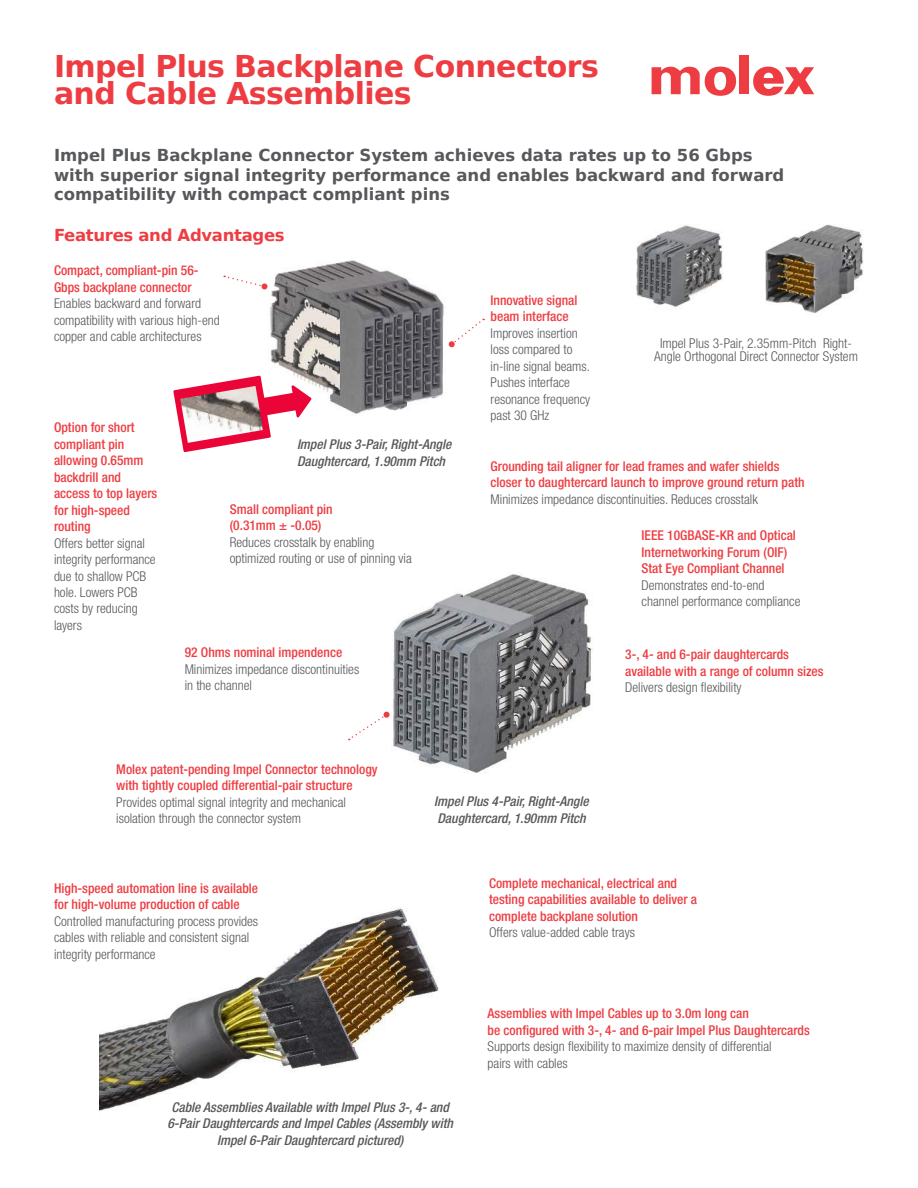
<style>
.page{position:relative;width:918px;height:1188px;background:#fff}
.page>*{position:absolute;margin:0;border:0;box-sizing:border-box;transform-origin:0 0}
.t1{font:700 30px/27px "Bitstream Vera Sans";letter-spacing:-.02em;color:#ee3d42}
.t2{font:700 16.5px/19.5px "Bitstream Vera Sans";color:#57585b}
.t3{font:700 16.5px "Bitstream Vera Sans";letter-spacing:-.02em;color:#ee3d42}
.t4{font:300 condensed 13.5px/16.5px "Helvetica Neue LT Std";color:#57585b}
.t5{font:500 condensed 13.5px/16.5px "Helvetica Neue LT Std";color:#ee3d42}
.t6{font:italic 500 condensed 13.5px/16.5px "Helvetica Neue LT Std";color:#57585b}
</style>
<div class="page">
<img style="left:385px;top:572px;width:208px;height:201px">
<svg style="left:349px;top:712px;width:41px;height:28px"></svg>
<img style="left:99px;top:907px;width:340px;height:204px">
<img style="left:636px;top:224px;width:87px;height:84px">
<img style="left:765px;top:224px;width:99px;height:90px">
<div style="left:739px;top:56px;width:10px;height:38px;background:#ee3d42"></div>
<svg style="left:652px;top:66px;width:84px;height:30px"></svg>
<svg style="left:753px;top:67px;width:61px;height:29px"></svg>
<img style="left:263px;top:260px;width:186px;height:154px">
<svg style="left:173px;top:375px;width:139px;height:77px"></svg>
<img style="left:180px;top:386px;width:83px;height:57px">
<svg style="left:224px;top:275px;width:44px;height:14px"></svg>
<svg style="left:449px;top:319px;width:35px;height:28px"></svg>
<h1 class="t1" style="left:54px;top:55px;width:546px">Impel Plus Backplane Connectors and Cable Assemblies</h1>
<p class="t2" style="left:54px;top:147px;width:732px">Impel Plus Backplane Connector System achieves data rates up to 56 Gbps with superior signal integrity performance and enables backward and forward compatibility with compact compliant pins</p>
<p class="t3" style="left:54px;top:228px;width:232px">Features and Advantages</p>
<p class="t5" style="left:54px;top:263px;width:146px">Compact, compliant-pin 56-<br>Gbps backplane connector</p>
<p class="t4" style="left:54px;top:296px;width:167px">Enables backward and forward compatibility with various high-end copper and cable architectures</p>
<p class="t5" style="left:54px;top:420px;width:105px">Option for short compliant pin allowing 0.65mm backdrill and access to top layers for high-speed routing</p>
<p class="t4" style="left:54px;top:535px;width:103px">Offers better signal integrity performance due to shallow PCB hole. Lowers PCB costs by reducing layers</p>
<p class="t6" style="left:297px;top:437px;width:156px">Impel Plus 3-Pair, Right-Angle<br>Daughtercard, 1.90mm Pitch</p>
<p class="t5" style="left:230px;top:502px;width:104px">Small compliant pin (0.31mm ± -0.05)</p>
<p class="t4" style="left:230px;top:535px;width:184px">Reduces crosstalk by enabling optimized routing or use of pinning via</p>
<p class="t5" style="left:185px;top:645px;width:159px">92 Ohms nominal impendence</p>
<p class="t4" style="left:185px;top:661px;width:176px">Minimizes impedance discontinuities in the channel</p>
<p class="t5" style="left:491px;top:293px;width:88px">Innovative signal beam interface</p>
<p class="t4" style="left:491px;top:326px;width:101px">Improves insertion loss compared to in-line signal beams.<br>Pushes interface resonance frequency past 30 GHz</p>
<p class="t5" style="left:491px;top:459px;width:316px">Grounding tail aligner for lead frames and wafer shields closer to daughtercard launch to improve ground return path</p>
<p class="t4" style="left:491px;top:492px;width:269px">Minimizes impedance discontinuities. Reduces crosstalk</p>
<p class="t4" style="left:654px;top:337px;width:205px;line-height:13.5px;text-align:center">Impel Plus 3-Pair, 2.35mm-Pitch Right-<br>Angle Orthogonal Direct Connector System</p>
<p class="t5" style="left:642px;top:528px;width:156px">IEEE 10GBASE-KR and Optical<br>Internetworking Forum (OIF)<br>Stat Eye Compliant Channel</p>
<p class="t4" style="left:642px;top:577px;width:160px">Demonstrates end-to-end channel performance compliance</p>
<p class="t5" style="left:625px;top:647px;width:200px">3-, 4- and 6-pair daughtercards available with a range of column sizes</p>
<p class="t4" style="left:625px;top:680px;width:118px">Delivers design flexibility</p>
<p class="t5" style="left:116px;top:762px;width:263px">Molex patent-pending Impel Connector technology with tightly coupled differential-pair structure</p>
<p class="t4" style="left:116px;top:794px;width:231px">Provides optimal signal integrity and mechanical isolation through the connector system</p>
<p class="t5" style="left:54px;top:881px;width:206px">High-speed automation line is available for high-volume production of cable</p>
<p class="t4" style="left:54px;top:914px;width:206px">Controlled manufacturing process provides cables with reliable and consistent signal integrity performance</p>
<p class="t6" style="left:434px;top:794px;width:156px">Impel Plus 4-Pair, Right-Angle<br>Daughtercard, 1.90mm Pitch</p>
<p class="t5" style="left:489px;top:876px;width:210px">Complete mechanical, electrical and testing capabilities available to deliver a complete backplane solution</p>
<p class="t4" style="left:489px;top:925px;width:147px">Offers value-added cable trays</p>
<p class="t5" style="left:488px;top:1006px;width:324px">Assemblies with Impel Cables up to 3.0m long can<br>be configured with 3-, 4- and 6-pair Impel Plus Daughtercards</p>
<p class="t4" style="left:488px;top:1039px;width:285px">Supports design flexibility to maximize density of differential pairs with cables</p>
<p class="t6" style="left:168px;top:1100px;width:287px;text-align:center">Cable Assemblies Available with Impel Plus 3-, 4- and<br>6-Pair Daughtercards and Impel Cables (Assembly with<br>Impel 6-Pair Daughtercard pictured)</p>
</div>
